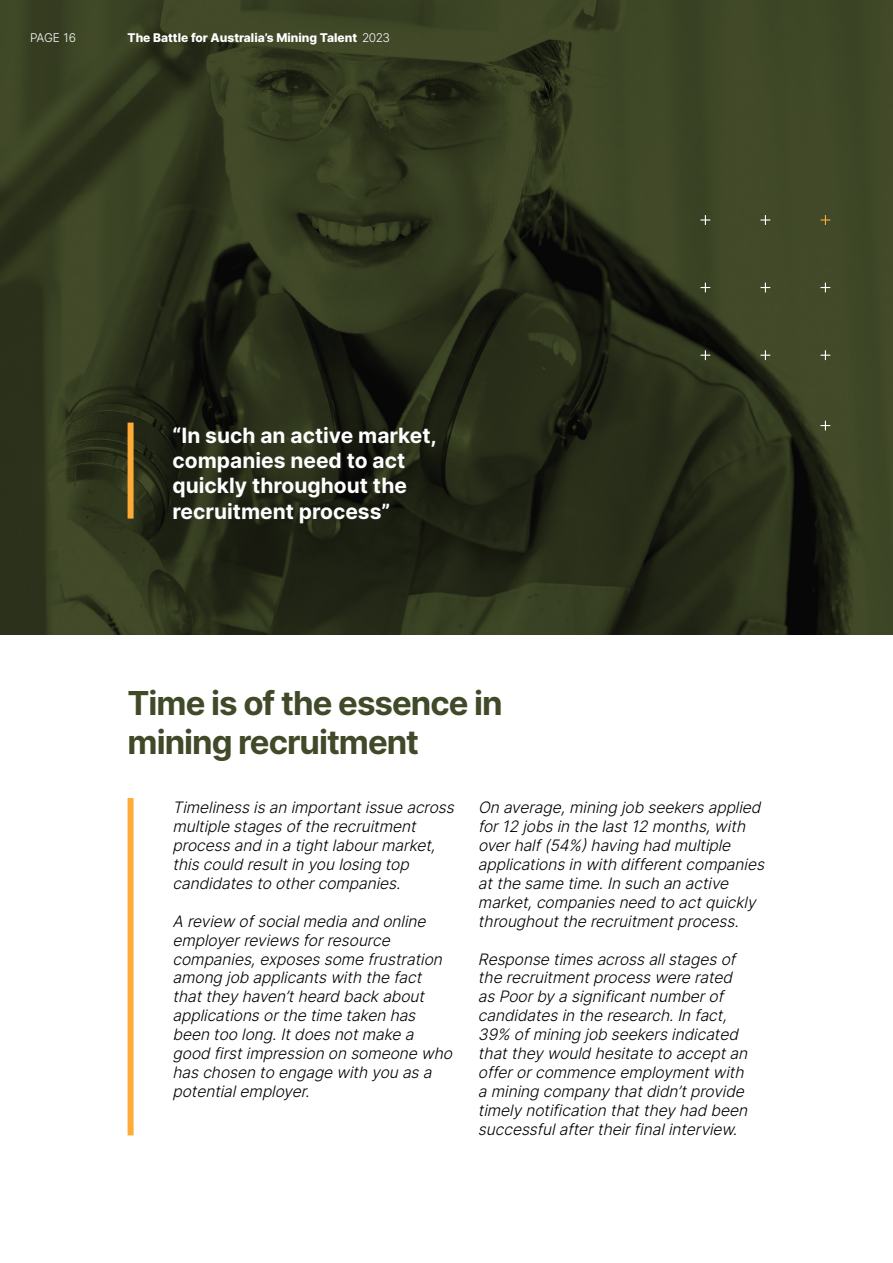
<style>
.page{position:relative;width:893px;height:1263px;background:#fff}
.page>*{position:absolute;margin:0;border:0;box-sizing:border-box;transform-origin:0 0}
.t1{font:700 33px/39.6px "Inter";letter-spacing:-.03em;color:#404a28}
.t2{font:700 21px/25.2px "Inter";color:#fff}
.t3{font:italic 300 15.75px/18.9px "Inter";color:#000}
.t4{font:800 12px "Inter";color:#fff}
.t5{font:300 12px "Inter";letter-spacing:-.015em;color:#fff}
.s1{font-weight:300}
</style>
<div class="page">
<img style="left:0;top:0;width:893px;height:635px">
<div style="left:128px;top:798px;width:6px;height:337px;background:#ffab37"></div>
<div style="left:128px;top:423px;width:6px;height:96px;background:#ffab37"></div>
<svg style="left:820px;top:350px;width:10px;height:10px"></svg>
<svg style="left:820px;top:421px;width:10px;height:9px"></svg>
<svg style="left:820px;top:283px;width:10px;height:9px"></svg>
<svg style="left:820px;top:215px;width:10px;height:10px"></svg>
<svg style="left:760px;top:350px;width:10px;height:10px"></svg>
<svg style="left:760px;top:283px;width:10px;height:9px"></svg>
<svg style="left:760px;top:215px;width:10px;height:10px"></svg>
<svg style="left:700px;top:350px;width:10px;height:10px"></svg>
<svg style="left:700px;top:283px;width:10px;height:9px"></svg>
<svg style="left:700px;top:215px;width:10px;height:10px"></svg>
<p class="t5" style="left:30px;top:29px;width:48px">PAGE 16</p>
<p class="t4" style="left:128px;top:29px;width:264px">The Battle for Australia’s Mining Talent <span class="s1">2023</span></p>
<h2 class="t2" style="left:173px;top:422px;width:266px">“In such an active market, companies need to act quickly throughout the recruitment process”</h2>
<h1 class="t1" style="left:128px;top:682px;width:377px">Time is of the essence in mining recruitment</h1>
<p class="t3" style="left:173px;top:798px;width:288px">Timelinessisanimportantissueacross multiplestagesoftherecruitment processand inatightlabourmarket, thiscould resultinyoulosing top candidatesto othercompanies.</p>
<p class="t3" style="left:173px;top:911px;width:286px">A review ofsocialmediaand online employerreviewsforresource companies,exposessomefrustration among job applicantswiththefact thattheyhaven’theard backabout applicationsorthetimetakenhas beentoo long.Itdoesnotmakea good firstimpressiononsomeonewho haschosento engagewithyouasa potentialemployer.</p>
<p class="t3" style="left:478px;top:798px;width:292px">Onaverage,mining job seekersapplied for12 jobsinthelast12 months,with overhalf(54%)having had multiple applicationsinwithdifferentcompanies atthesametime.Insuchanactive market,companiesneed to actquickly throughouttherecruitmentprocess.</p>
<p class="t3" style="left:478px;top:949px;width:275px">Responsetimesacrossallstagesof therecruitmentprocesswererated asPoorbyasignificantnumberof candidatesintheresearch.Infact, 39% ofmining job seekersindicated thattheywould hesitateto acceptan offerorcommenceemploymentwith amining companythatdidn’tprovide timelynotificationthattheyhad been successfulaftertheirfinalinterview.</p>
</div>
